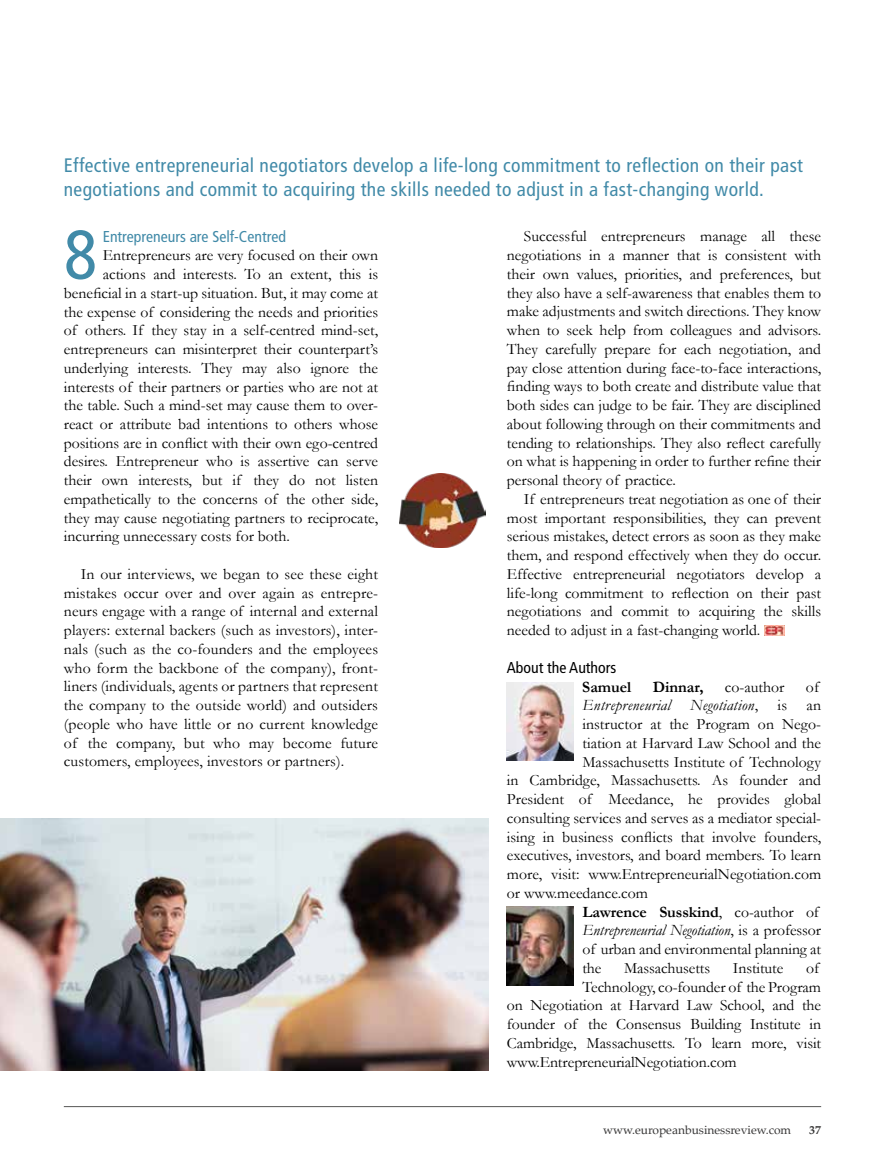
<style>
.page{position:relative;width:885px;height:1161px;background:#fff}
.page>*{position:absolute;margin:0;border:0;box-sizing:border-box;transform-origin:0 0}
.t1{font:condensed 69.45px "Frutiger";color:#418aa8}
.t2{font:condensed 19.5px/24px "Frutiger";letter-spacing:.02em;color:#418aa8}
.t3{font:15.75px/18.8px "Garamond";color:#000;text-align:justify}
.t4{font:700 15.75px "Garamond";letter-spacing:-.005em;color:#000}
.t5{font:italic 15.75px "Garamond";letter-spacing:-.005em;color:#000}
.t6{font:italic 15.75px "Garamond";letter-spacing:.02em;color:#000}
.t7{font:condensed 15.75px "Frutiger";color:#418aa8}
.t8{font:condensed 15.75px "Frutiger";color:#000}
.t9{font:12px "Palatino";color:#373636}
.t10{font:700 12px "Palatino";color:#373636}
.s1{font-style:normal}
.s2{font-weight:400}
</style>
<div class="page">
<hr style="left:64px;top:1106px;width:757px;height:1px;background:#575756">
<img style="left:764px;top:625px;width:20px;height:10px">
<img style="left:507px;top:682px;width:67px;height:79px">
<img style="left:507px;top:906px;width:67px;height:79px">
<img style="left:0;top:818px;width:489px;height:253px">
<img style="left:400px;top:473px;width:85px;height:75px">
<p class="t2" style="left:64px;top:153px;width:740px">Effective entrepreneurial negotiators develop a life-long commitment to reflection on their past negotiations and commit to acquiring the skills needed to adjust in a fast-changing world.</p>
<h1 class="t1" style="left:64px;top:214px;width:35px">8</h1>
<p class="t7" style="left:103px;top:227px;width:185px">Entrepreneurs are Self-Centred</p>
<p class="t3" style="left:103px;top:246px;width:277px">Entrepreneurs are very focused on their own</p>
<p class="t3" style="left:103px;top:264px;width:277px">actions and interests. To an extent, this is</p>
<p class="t3" style="left:64px;top:283px;width:316px">beneficial in a start-up situation. But, it may come at</p>
<p class="t3" style="left:64px;top:302px;width:316px">the expense of considering the needs and priorities</p>
<p class="t3" style="left:64px;top:321px;width:316px">of others. If they stay in a self-centred mind-set,</p>
<p class="t3" style="left:64px;top:339px;width:316px">entrepreneurs can misinterpret their counterpart’s</p>
<p class="t3" style="left:64px;top:358px;width:316px">underlying interests. They may also ignore the</p>
<p class="t3" style="left:64px;top:377px;width:316px">interests of their partners or parties who are not at</p>
<p class="t3" style="left:64px;top:396px;width:316px">the table. Such a mind-set may cause them to over-</p>
<p class="t3" style="left:64px;top:414px;width:316px">react or attribute bad intentions to others whose</p>
<p class="t3" style="left:64px;top:433px;width:316px">positions are in conflict with their own ego-centred</p>
<p class="t3" style="left:64px;top:452px;width:316px">desires. Entrepreneur who is assertive can serve</p>
<p class="t3" style="left:64px;top:471px;width:316px">their own interests, but if they do not listen</p>
<p class="t3" style="left:64px;top:489px;width:316px">empathetically to the concerns of the other side,</p>
<p class="t3" style="left:64px;top:508px;width:316px">they may cause negotiating partners to reciprocate,</p>
<p class="t3" style="left:64px;top:527px;width:228px">incurring unnecessary costs for both.</p>
<p class="t3" style="left:64px;top:564px;width:316px;text-indent:17px">In our interviews, we began to see these eight mistakes occur over and over again as entrepre&shy;neurs engage with a range of internal and external players: external backers (such as investors), inter&shy;nals (such as the co-founders and the employees who form the backbone of the company), front&shy;liners (individuals, agents or partners that represent the company to the outside world) and outsiders (people who have little or no current knowledge of the company, but who may become future customers, employees, investors or partners).</p>
<p class="t3" style="left:507px;top:227px;width:316px;text-indent:17px">Successful entrepreneurs manage all these negotiations in a manner that is consistent with their own values, priorities, and preferences, but they also have a self-awareness that enables them to make adjustments and switch directions. They know when to seek help from colleagues and advisors.<br>They carefully prepare for each negotiation, and pay close attention during face-to-face interactions, finding ways to both create and distribute value that both sides can judge to be fair. They are disciplined about following through on their commitments and tending to relationships. They also reflect carefully on what is happening in order to further refine their personal theory of practice.</p>
<p class="t3" style="left:507px;top:489px;width:316px;text-indent:17px">If entrepreneurs treat negotiation as one of their most important responsibilities, they can prevent serious mistakes, detect errors as soon as they make them, and respond effectively when they do occur.<br>Effective entrepreneurial negotiators develop a life-long commitment to reflection on their past negotiations and commit to acquiring the skills needed to adjust in a fast-changing world.</p>
<p class="t8" style="left:507px;top:658px;width:111px">About the Authors</p>
<p class="t4" style="left:582px;top:677px;width:51px">Samuel</p>
<p class="t4" style="left:652px;top:677px;width:52px">Dinnar,</p>
<p class="t3" style="left:724px;top:677px;width:61px">co-author</p>
<p class="t3" style="left:805px;top:677px;width:15px">of</p>
<p class="t6" style="left:582px;top:696px;width:240px">Entrepreneurial Negotiation<span class="s1">, is an</span></p>
<p class="t3" style="left:582px;top:714px;width:240px">instructor at the Program on Nego-</p>
<p class="t3" style="left:582px;top:733px;width:240px">tiation at Harvard Law School and the</p>
<p class="t3" style="left:582px;top:752px;width:240px">Massachusetts Institute of Technology</p>
<p class="t3" style="left:507px;top:771px;width:316px">in Cambridge, Massachusetts. As founder and</p>
<p class="t3" style="left:507px;top:789px;width:316px">President of Meedance, he provides global</p>
<p class="t3" style="left:507px;top:808px;width:316px">consulting services and serves as a mediator special-</p>
<p class="t3" style="left:507px;top:827px;width:316px">ising in business conflicts that involve founders,</p>
<p class="t3" style="left:507px;top:846px;width:316px">executives, investors, and board members. To learn</p>
<p class="t3" style="left:507px;top:864px;width:316px">more, visit: www.EntrepreneurialNegotiation.com</p>
<p class="t3" style="left:507px;top:883px;width:142px">or www.meedance.com</p>
<p class="t4" style="left:582px;top:902px;width:238px">Lawrence Susskind<span class="s2">, co-author of</span></p>
<p class="t5" style="left:582px;top:921px;width:240px">Entrepreneurial Negotiation<span class="s1">, is a professor</span></p>
<p class="t3" style="left:582px;top:939px;width:240px">of urban and environmental planning at</p>
<p class="t3" style="left:582px;top:958px;width:21px">the</p>
<p class="t3" style="left:624px;top:958px;width:87px">Massachusetts</p>
<p class="t3" style="left:732px;top:958px;width:52px">Institute</p>
<p class="t3" style="left:806px;top:958px;width:15px">of</p>
<p class="t3" style="left:582px;top:977px;width:240px">Technology, co-founder of the Program</p>
<p class="t3" style="left:507px;top:996px;width:316px">on Negotiation at Harvard Law School, and the</p>
<p class="t3" style="left:507px;top:1014px;width:316px">founder of the Consensus Building Institute in</p>
<p class="t3" style="left:507px;top:1033px;width:316px">Cambridge, Massachusetts. To learn more, visit</p>
<p class="t3" style="left:507px;top:1052px;width:231px">www.EntrepreneurialNegotiation.com</p>
<p class="t9" style="left:603px;top:1120px;width:189px">www.europeanbusinessreview.com</p>
<p class="t10" style="left:809px;top:1120px;width:13px">37</p>
</div>
